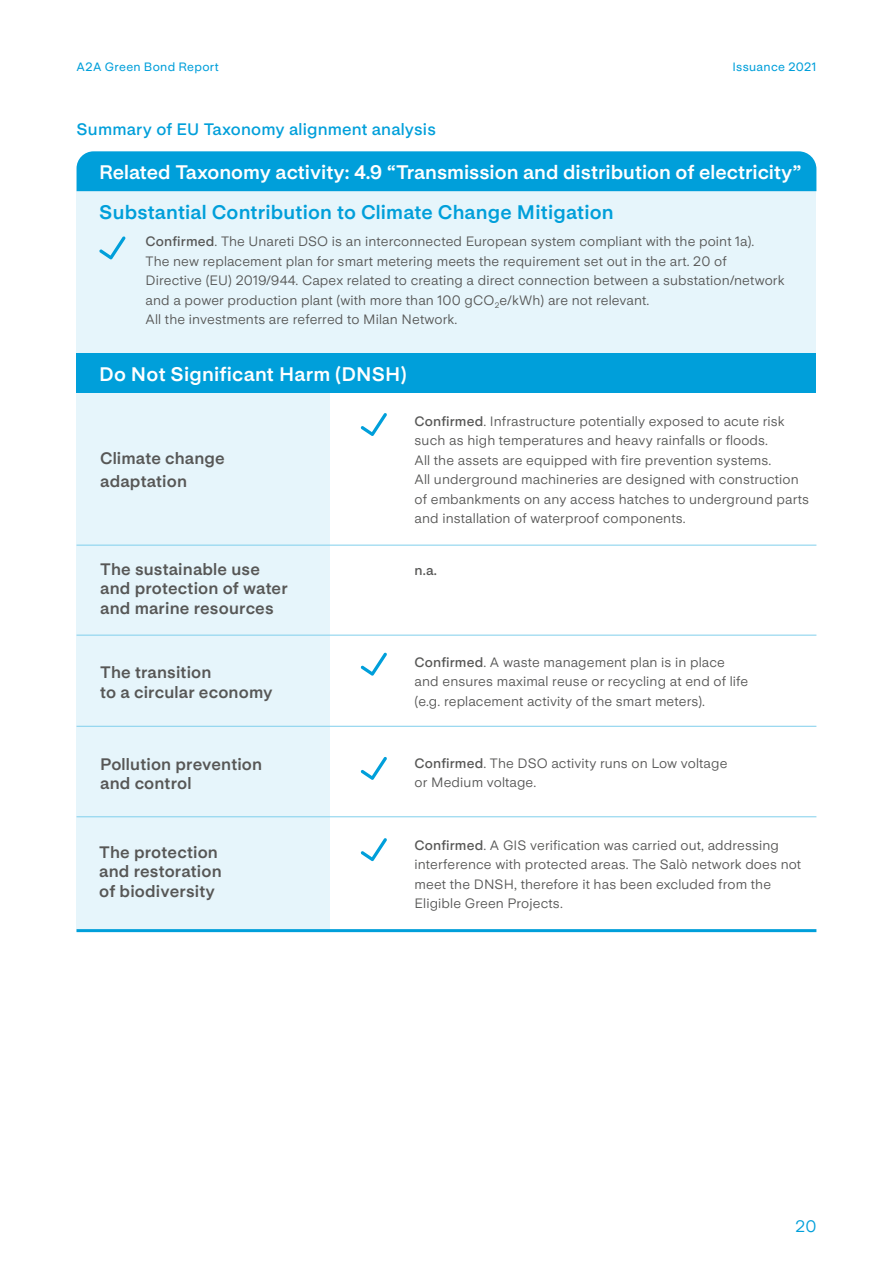
<style>
.page{position:relative;width:893px;height:1263px;background:#fff}
.page>*{position:absolute;margin:0;border:0;box-sizing:border-box;transform-origin:0 0}
.t1{font:700 19.5px "Life Sans";color:#fff}
.t2{font:700 19.5px "Life Sans";letter-spacing:.01em;color:#009fda}
.t3{font:700 16.5px "Life Sans";letter-spacing:.01em;color:#575756}
.t4{font:600 16.5px "Life Sans";letter-spacing:.01em;color:#009fda}
.t5{font:16.5px "Life Sans";color:#009fda}
.t6{font:13.5px/19.5px "Life Sans";letter-spacing:.01em;color:#575756}
.t7{font:600 13.5px "Life Sans";color:#575756}
.t8{font:500 12px "Life Sans";letter-spacing:.025em;color:#009fda}
.s1{font-weight:600}
</style>
<div class="page">
<div style="left:77px;top:191px;width:739px;height:162px;background:#e6f5fb"></div>
<div style="left:77px;top:373px;width:253px;height:559px;background:#e6f5fb"></div>
<div style="left:77px;top:353px;width:739px;height:40px;background:#009fda"></div>
<div style="left:77px;top:151px;width:739px;height:40px;background:#009fda"></div>
<hr style="left:77px;top:929px;width:739px;height:3px;background:#009fda">
<hr style="left:77px;top:635px;width:739px;height:1px;background:#80cfec">
<hr style="left:77px;top:545px;width:739px;height:1px;background:#80cfec">
<hr style="left:77px;top:726px;width:739px;height:1px;background:#80cfec">
<hr style="left:77px;top:816px;width:739px;height:1px;background:#80cfec">
<svg style="left:99px;top:236px;width:27px;height:23px"></svg>
<svg style="left:361px;top:413px;width:26px;height:23px"></svg>
<svg style="left:361px;top:652px;width:26px;height:24px"></svg>
<svg style="left:361px;top:757px;width:26px;height:23px"></svg>
<svg style="left:361px;top:838px;width:26px;height:23px"></svg>
<p class="t8" style="left:77px;top:60px;width:144px">A2A Green Bond Report</p>
<p class="t8" style="left:732px;top:60px;width:86px">Issuance 2021</p>
<p class="t4" style="left:77px;top:120px;width:361px">Summary of EU Taxonomy alignment analysis</p>
<p class="t1" style="left:99px;top:161px;width:703px">Related Taxonomy activity: 4.9 “Transmission and distribution of electricity”</p>
<p class="t2" style="left:99px;top:201px;width:516px">Substantial Contribution to Climate Change Mitigation</p>
<p class="t6" style="left:146px;top:232px;width:610px"><span class="s1">Confirmed</span>. The Unareti DSO is an interconnected European system compliant with the point 1a).</p>
<p class="t6" style="left:146px;top:251px;width:582px">The new replacement plan for smart metering meets the requirement set out in the art. 20 of</p>
<p class="t6" style="left:146px;top:271px;width:640px">Directive (EU) 2019/944. Capex related to creating a direct connection between a substation/network and a power production plant (with more than 100 gCO<sub>2</sub>e/kWh) are not relevant.</p>
<p class="t6" style="left:146px;top:310px;width:313px">All the investments are referred to Milan Network.</p>
<p class="t1" style="left:99px;top:363px;width:309px">Do Not Significant Harm (DNSH)</p>
<p class="t3" style="left:100px;top:449px;width:126px">Climate change</p>
<p class="t3" style="left:100px;top:472px;width:88px">adaptation</p>
<p class="t6" style="left:415px;top:411px;width:372px"><span class="s1">Confirmed</span>. Infrastructure potentially exposed to acute risk such as high temperatures and heavy rainfalls or floods.</p>
<p class="t6" style="left:415px;top:450px;width:358px">All the assets are equipped with fire prevention systems.</p>
<p class="t6" style="left:415px;top:470px;width:386px">All underground machineries are designed with construction</p>
<p class="t6" style="left:415px;top:489px;width:396px">of embankments on any access hatches to underground parts and installation of waterproof components.</p>
<p class="t3" style="left:100px;top:559px;width:161px">The sustainable use</p>
<p class="t7" style="left:415px;top:562px;width:24px">n.a.</p>
<p class="t3" style="left:100px;top:579px;width:189px">and protection of water</p>
<p class="t3" style="left:100px;top:599px;width:175px">and marine resources</p>
<p class="t3" style="left:100px;top:663px;width:113px">The transition</p>
<p class="t3" style="left:100px;top:683px;width:174px">to a circular economy</p>
<p class="t3" style="left:100px;top:754px;width:164px">Pollution prevention</p>
<p class="t3" style="left:100px;top:774px;width:93px">and control</p>
<p class="t3" style="left:99px;top:842px;width:120px">The protection</p>
<p class="t3" style="left:99px;top:862px;width:124px">and restoration</p>
<p class="t3" style="left:99px;top:882px;width:117px">of biodiversity</p>
<p class="t6" style="left:415px;top:652px;width:312px"><span class="s1">Confirmed</span>. A waste management plan is in place</p>
<p class="t6" style="left:415px;top:672px;width:335px">and ensures maximal reuse or recycling at end of life</p>
<p class="t6" style="left:415px;top:691px;width:292px">(e.g. replacement activity of the smart meters).</p>
<p class="t6" style="left:415px;top:753px;width:314px"><span class="s1">Confirmed</span>. The DSO activity runs on Low voltage</p>
<p class="t6" style="left:415px;top:773px;width:123px">or Medium voltage.</p>
<p class="t6" style="left:415px;top:835px;width:366px"><span class="s1">Confirmed</span>. A GIS verification was carried out, addressing</p>
<p class="t6" style="left:415px;top:855px;width:388px">interference with protected areas. The Salò network does not meet the DNSH, therefore it has been excluded from the</p>
<p class="t6" style="left:415px;top:894px;width:150px">Eligible Green Projects.</p>
<p class="t5" style="left:796px;top:1217px;width:22px">20</p>
</div>
